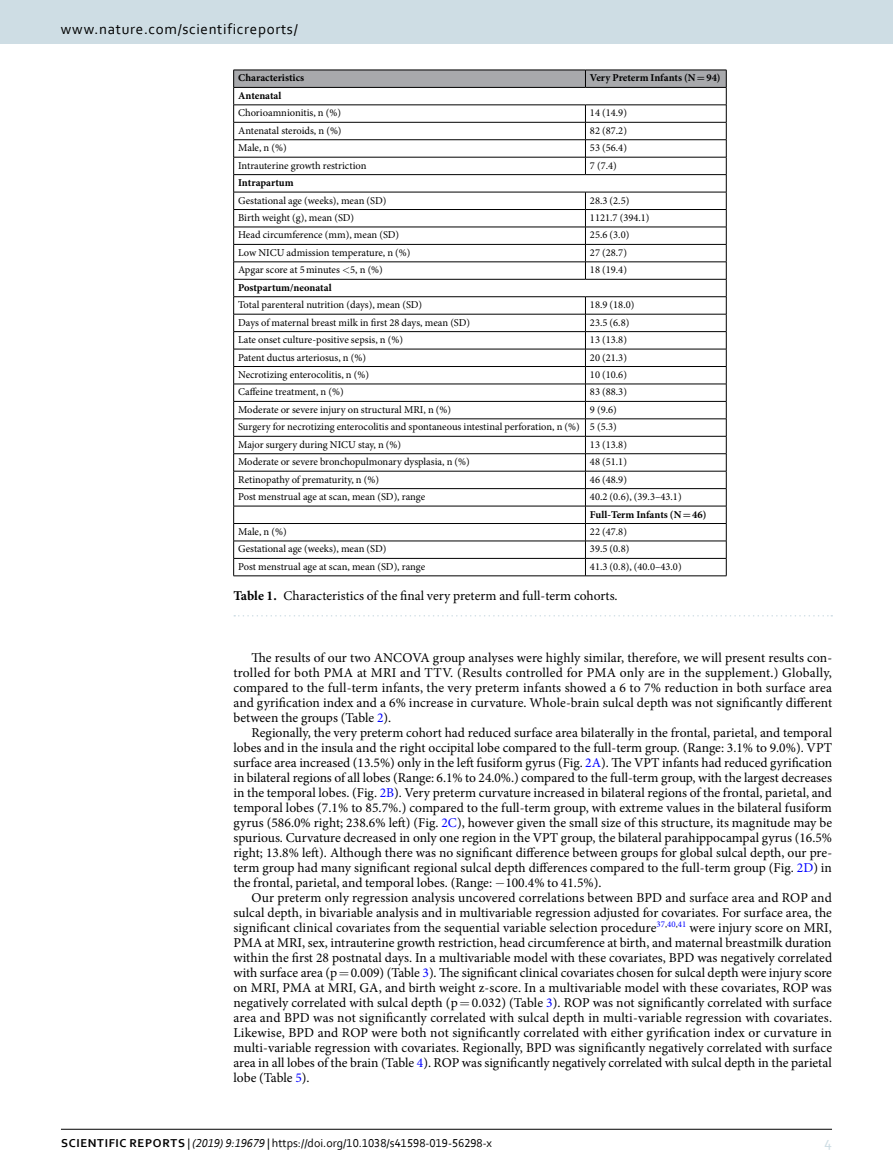
<style>
.page{position:relative;width:893px;height:1174px;background:#fff}
.page>*{position:absolute;margin:0;border:0;box-sizing:border-box;transform-origin:0 0}
.t1{font:15px "Corbel";letter-spacing:.045em;color:#000}
.t2{font:15px "Corbel";color:#cedde4}
.t3{font:13.5px/15px "Minion Pro";color:#000;text-align:justify}
.t4{font:12px "Corbel";color:#000}
.t5{font:10.5px/17.4px "Minion Pro";color:#000;text-align:justify}
.t6{font:700 10.5px "Minion Pro";color:#000}
.s1{font-weight:700}
.s2{color:#00f}
.s3{font-style:italic}
</style>
<div class="page">
<hr style="left:61px;top:1129px;width:771px;height:1px;background:#000">
<div style="left:0;top:0;width:893px;height:43px;background:#cedde4"></div>
<svg style="left:234px;top:615px;width:598px;height:1px"></svg>
<hr style="left:233px;top:575px;width:352px;height:1px;background:#000">
<hr style="left:585px;top:575px;width:141px;height:1px;background:#000">
<svg style="left:233px;top:70px;width:494px;height:505px"></svg>
<p class="t1" style="left:61px;top:19px;width:238px">www.nature.com/scientificreports/</p>
<p class="t6" style="left:238px;top:71px;width:67px">Characteristics</p>
<p class="t6" style="left:590px;top:71px;width:132px">Very Preterm Infants (N 94)</p>
<p class="t6" style="left:238px;top:88px;width:45px">Antenatal</p>
<p class="t5" style="left:238px;top:104px;width:104px">Chorioamnionitis, n (%)</p>
<p class="t5" style="left:590px;top:104px;width:39px">14 (14.9)</p>
<p class="t5" style="left:238px;top:122px;width:105px">Antenatal steroids, n (%)</p>
<p class="t5" style="left:590px;top:122px;width:39px">82 (87.2)</p>
<p class="t5" style="left:238px;top:139px;width:50px">Male, n (%)</p>
<p class="t5" style="left:590px;top:139px;width:39px">53 (56.4)</p>
<p class="t5" style="left:238px;top:157px;width:130px">Intrauterine growth restriction</p>
<p class="t5" style="left:590px;top:157px;width:28px">7 (7.4)</p>
<p class="t6" style="left:238px;top:175px;width:57px">Intrapartum</p>
<p class="t5" style="left:238px;top:191px;width:150px">Gestational age (weeks), mean (SD)</p>
<p class="t5" style="left:590px;top:191px;width:41px">28.3 (2.5)</p>
<p class="t5" style="left:238px;top:209px;width:118px">Birth weight (g), mean (SD)</p>
<p class="t5" style="left:590px;top:209px;width:61px">1121.7 (394.1)</p>
<p class="t5" style="left:238px;top:226px;width:163px">Head circumference (mm), mean (SD)</p>
<p class="t5" style="left:590px;top:226px;width:41px">25.6 (3.0)</p>
<p class="t5" style="left:238px;top:244px;width:174px">Low NICU admission temperature, n (%)</p>
<p class="t5" style="left:590px;top:244px;width:39px">27 (28.7)</p>
<p class="t5" style="left:238px;top:261px;width:146px">Apgar score at 5minutes 5, n (%)</p>
<p class="t5" style="left:590px;top:261px;width:39px">18 (19.4)</p>
<p class="t6" style="left:238px;top:280px;width:95px">Postpartum/neonatal</p>
<p class="t5" style="left:238px;top:296px;width:186px">Total parenteral nutrition (days), mean (SD)</p>
<p class="t5" style="left:590px;top:296px;width:46px">18.9 (18.0)</p>
<p class="t5" style="left:238px;top:314px;width:233px">Days of maternal breast milk in first 28 days, mean (SD)</p>
<p class="t5" style="left:590px;top:314px;width:41px">23.5 (6.8)</p>
<p class="t5" style="left:238px;top:331px;width:166px">Late onset culture-positive sepsis, n (%)</p>
<p class="t5" style="left:590px;top:331px;width:39px">13 (13.8)</p>
<p class="t5" style="left:238px;top:348px;width:129px">Patent ductus arteriosus, n (%)</p>
<p class="t5" style="left:590px;top:348px;width:39px">20 (21.3)</p>
<p class="t5" style="left:238px;top:366px;width:132px">Necrotizing enterocolitis, n (%)</p>
<p class="t5" style="left:590px;top:366px;width:39px">10 (10.6)</p>
<p class="t5" style="left:238px;top:383px;width:107px">Caffeine treatment, n (%)</p>
<p class="t5" style="left:590px;top:383px;width:39px">83 (88.3)</p>
<p class="t5" style="left:238px;top:401px;width:214px">Moderate or severe injury on structural MRI, n (%)</p>
<p class="t5" style="left:238px;top:401px;width:380px;text-indent:352px">9 (9.6)<br>Surgery for necrotizing enterocolitis and spontaneous intestinal perforation, n (%) 5 (5.3)<br>Major surgery during NICU stay, n (%)</p>
<p class="t5" style="left:590px;top:436px;width:39px">13 (13.8)</p>
<p class="t5" style="left:238px;top:453px;width:233px">Moderate or severe bronchopulmonary dysplasia, n (%)</p>
<p class="t5" style="left:590px;top:453px;width:39px">48 (51.1)</p>
<p class="t5" style="left:238px;top:471px;width:142px">Retinopathy of prematurity, n (%)</p>
<p class="t5" style="left:590px;top:471px;width:39px">46 (48.9)</p>
<p class="t5" style="left:238px;top:488px;width:189px">Post menstrual age at scan, mean (SD), range</p>
<p class="t5" style="left:590px;top:488px;width:93px">40.2 (0.6), (39.3–43.1)</p>
<p class="t6" style="left:590px;top:507px;width:118px">Full-Term Infants (N 46)</p>
<p class="t5" style="left:238px;top:523px;width:50px">Male, n (%)</p>
<p class="t5" style="left:590px;top:523px;width:39px">22 (47.8)</p>
<p class="t5" style="left:238px;top:540px;width:150px">Gestational age (weeks), mean (SD)</p>
<p class="t5" style="left:590px;top:540px;width:41px">39.5 (0.8)</p>
<p class="t5" style="left:238px;top:558px;width:189px">Post menstrual age at scan, mean (SD), range</p>
<p class="t5" style="left:590px;top:558px;width:93px">41.3 (0.8), (40.0–43.0)</p>
<p class="t3" style="left:233px;top:588px;width:386px"><span class="s1">Table 1.</span> Characteristics of the final very preterm and full-term cohorts.</p>
<p class="t3" style="left:233px;top:650px;width:600px;text-indent:18px">The results of our two ANCOVA group analyses were highly similar, therefore, we will present results con&shy;trolled for both PMA at MRI and TTV. (Results controlled for PMA only are in the supplement.) Globally, compared to the full-term infants, the very preterm infants showed a 6 to 7% reduction in both surface area and gyrification index and a 6% increase in curvature. Whole-brain sulcal depth was not significantly different between the groups (Table <span class="s2">2</span>).</p>
<p class="t3" style="left:233px;top:725px;width:600px;text-indent:18px">Regionally, the very preterm cohort had reduced surface area bilaterally in the frontal, parietal, and temporal lobes and in the insula and the right occipital lobe compared to the full-term group. (Range: 3.1% to 9.0%). VPT surface area increased (13.5%) only in the left fusiform gyrus (Fig. <span class="s2">2A</span>). The VPT infants had reduced gyrification in bilateral regions of all lobes (Range: 6.1% to 24.0%.) compared to the full-term group, with the largest decreases in the temporal lobes. (Fig. <span class="s2">2B</span>). Very preterm curvature increased in bilateral regions of the frontal, parietal, and temporal lobes (7.1% to 85.7%.) compared to the full-term group, with extreme values in the bilateral fusiform gyrus (586.0% right; 238.6% left) (Fig. <span class="s2">2C</span>), however given the small size of this structure, its magnitude may be spurious. Curvature decreased in only one region in the VPT group, the bilateral parahippocampal gyrus (16.5% right; 13.8% left). Although there was no significant difference between groups for global sulcal depth, our pre&shy;term group had many significant regional sulcal depth differences compared to the full-term group (Fig. <span class="s2">2D</span>) in the frontal, parietal, and temporal lobes. (Range: −100.4% to 41.5%).</p>
<p class="t3" style="left:233px;top:890px;width:600px;text-indent:18px">Our preterm only regression analysis uncovered correlations between BPD and surface area and ROP and sulcal depth, in bivariable analysis and in multivariable regression adjusted for covariates. For surface area, the significant clinical covariates from the sequential variable selection procedure<sup>37</sup><sup>,</sup><sup>40</sup><sup>,</sup><sup>41</sup> were injury score on MRI, PMA at MRI, sex, intrauterine growth restriction, head circumference at birth, and maternal breastmilk duration within the first 28 postnatal days. In a multivariable model with these covariates, BPD was negatively correlated with surface area (p 0.009) (Table <span class="s2">3</span>). The significant clinical covariates chosen for sulcal depth were injury score on MRI, PMA at MRI, GA, and birth weight z-score. In a multivariable model with these covariates, ROP was negatively correlated with sulcal depth (p 0.032) (Table <span class="s2">3</span>). ROP was not significantly correlated with surface area and BPD was not significantly correlated with sulcal depth in multi-variable regression with covariates.<br>Likewise, BPD and ROP were both not significantly correlated with either gyrification index or curvature in multi-variable regression with covariates. Regionally, BPD was significantly negatively correlated with surface area in all lobes of the brain (Table <span class="s2">4</span>). ROP was significantly negatively correlated with sulcal depth in the parietal lobe (Table <span class="s2">5</span>).</p>
<p class="t4" style="left:61px;top:1135px;width:432px"><span class="s1">SCIENTIFIC REPORTS</span> | <span class="s3">(2019) 9:19679</span> | https://doi.org/10.1038/s41598-019-56298-x</p>
<p class="t2" style="left:824px;top:1132px;width:9px">4</p>
</div>
